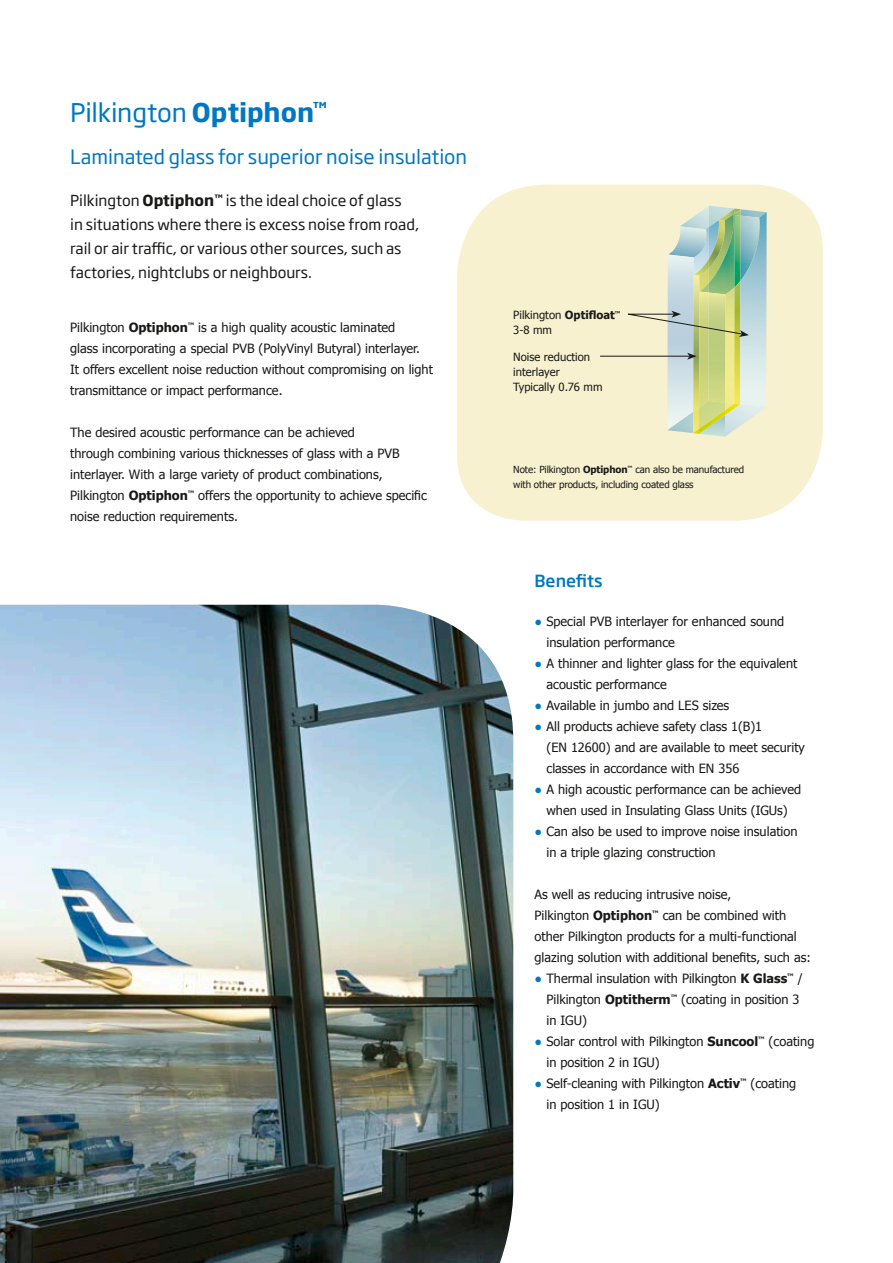
<style>
.page{position:relative;width:893px;height:1263px;background:#fff}
.page>*{position:absolute;margin:0;border:0;box-sizing:border-box;transform-origin:0 0}
.t1{font:25.5px "Soho Gothic Pro";letter-spacing:-.005em;color:#0078c1}
.t2{font:19.5px "Soho Gothic Pro";color:#0078c1}
.t3{font:500 16.5px "Soho Gothic Pro";color:#0078c1}
.t4{font:15px/24px "Soho Gothic Pro";color:#191918}
.t5{font:12.75px/21px "Tahoma";color:#191918}
.t6{font:11.25px/15px "Tahoma";color:#191918}
.t7{font:9.75px/15px "Tahoma";letter-spacing:-.01em;color:#191918}
.s1{font-weight:700}
.s2{color:#0078c1}
</style>
<div class="page">
<div style="left:457px;top:185px;width:366px;height:336px;background:#f7f1d0"></div>
<hr style="left:600px;top:356px;width:89px;height:1px;background:#191918">
<svg style="left:619px;top:206px;width:148px;height:232px;background:#d1ddbc"></svg>
<img style="left:0;top:605px;width:513px;height:658px">
<h1 class="t1" style="left:70px;top:93px;width:259px">Pilkington <span class="s1">Optiphon</span><sup>™</sup></h1>
<h2 class="t2" style="left:70px;top:141px;width:399px">Laminated glass for superior noise insulation</h2>
<p class="t4" style="left:70px;top:187px;width:351px">Pilkington <span class="s1">Optiphon</span><sup>™</sup> is the ideal choice of glass<br>in situations where there is excess noise from road, rail or air traffic, or various other sources, such as factories, nightclubs or neighbours.</p>
<p class="t5" style="left:70px;top:316px;width:364px">Pilkington <span class="s1">Optiphon</span><sup>™</sup> is a high quality acoustic laminated<br>glass incorporating a special PVB (PolyVinyl Butyral) interlayer.<br>It offers excellent noise reduction without compromising on light transmittance or impact performance.</p>
<p class="t5" style="left:70px;top:421px;width:358px">The desired acoustic performance can be achieved<br>through combining various thicknesses of glass with a PVB interlayer. With a large variety of product combinations, Pilkington <span class="s1">Optiphon</span><sup>™</sup> offers the opportunity to achieve specific noise reduction requirements.</p>
<p class="t6" style="left:513px;top:307px;width:109px">Pilkington <span class="s1">Optifloat</span><sup>™<br></sup>3-8 mm</p>
<p class="t6" style="left:513px;top:349px;width:91px">Noise reduction interlayer<br>Typically 0.76 mm</p>
<p class="t7" style="left:513px;top:461px;width:232px">Note: Pilkington <span class="s1">Optiphon</span><sup>™</sup> can also be manufactured with other products, including coated glass</p>
<p class="t3" style="left:534px;top:568px;width:70px">Benefits</p>
<p class="t5" style="left:546px;top:610px;width:239px;text-indent:-12px"><span class="s2">●</span> Special PVB interlayer for enhanced sound insulation performance</p>
<p class="t5" style="left:546px;top:652px;width:252px;text-indent:-12px"><span class="s2">●</span> A thinner and lighter glass for the equivalent acoustic performance</p>
<p class="t5" style="left:534px;top:694px;width:196px"><span class="s2">●</span> Available in jumbo and LES sizes</p>
<p class="t5" style="left:546px;top:715px;width:260px;text-indent:-12px"><span class="s2">●</span> All products achieve safety class 1(B)1<br>(EN 12600) and are available to meet security classes in accordance with EN 356</p>
<p class="t5" style="left:534px;top:778px;width:268px;text-align:center"><span class="s2">●</span> A high acoustic performance can be achieved when used in Insulating Glass Units (IGUs)</p>
<p class="t5" style="left:546px;top:820px;width:253px;text-indent:-12px"><span class="s2">●</span> Can also be used to improve noise insulation in a triple glazing construction</p>
<p class="t5" style="left:534px;top:883px;width:278px">As well as reducing intrusive noise,<br>Pilkington <span class="s1">Optiphon</span><sup>™</sup> can be combined with other Pilkington products for a multi-functional glazing solution with additional benefits, such as:</p>
<p class="t5" style="left:546px;top:967px;width:258px;text-indent:-12px"><span class="s2">●</span> Thermal insulation with Pilkington <span class="s1">K Glass</span><sup>™</sup> /<br>Pilkington <span class="s1">Optitherm</span><sup>™</sup> (coating in position 3 in IGU)</p>
<p class="t5" style="left:546px;top:1030px;width:269px;text-indent:-12px"><span class="s2">●</span> Solar control with Pilkington <span class="s1">Suncool</span><sup>™</sup> (coating in position 2 in IGU)</p>
<p class="t5" style="left:546px;top:1072px;width:251px;text-indent:-12px"><span class="s2">●</span> Self-cleaning with Pilkington <span class="s1">Activ</span><sup>™</sup> (coating in position 1 in IGU)</p>
</div>
